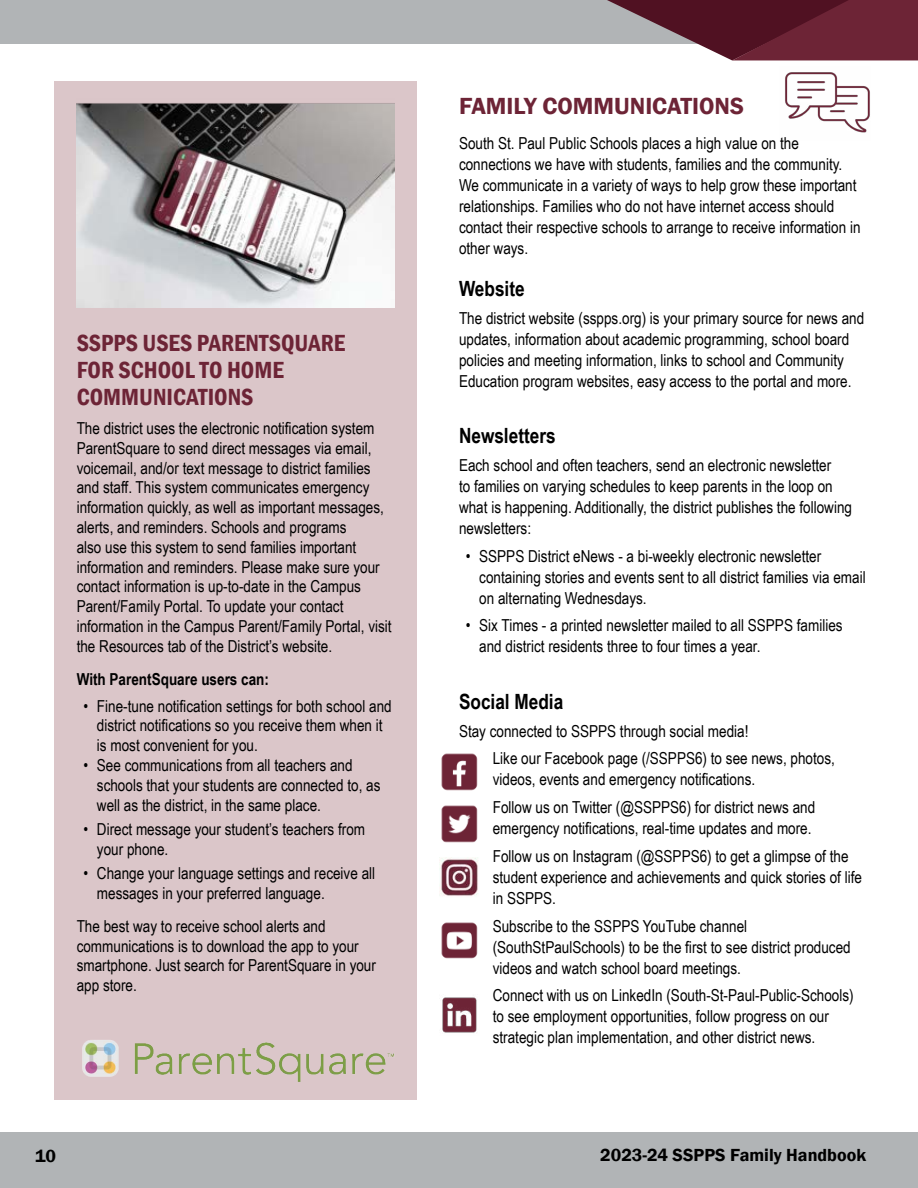
<style>
.page{position:relative;width:918px;height:1188px;background:#fff}
.page>*{position:absolute;margin:0;border:0;box-sizing:border-box;transform-origin:0 0}
.t1{font:600 condensed 24px/27px "Franklin Gothic";color:#6d2436}
.t2{font:600 24px "Franklin Gothic";color:#6d2436}
.t3{font:700 21px "Arial Narrow";color:#000}
.t4{font:600 18px "Franklin Gothic";color:#000}
.t5{font:16.5px/19.8px "Arial Narrow";color:#000}
.t6{font:700 16.5px "Arial Narrow";color:#000}
</style>
<div class="page">
<div style="left:0;top:1132px;width:918px;height:56px;background:#b1b4b6"></div>
<div style="left:0;top:0;width:918px;height:43px;background:#b1b4b6"></div>
<svg style="left:607px;top:0;width:311px;height:60px"></svg>
<div style="left:54px;top:81px;width:363px;height:1018px;background:#dbc6c9"></div>
<img style="left:82px;top:1040px;width:312px;height:42px">
<img style="left:785px;top:72px;width:85px;height:61px">
<img style="left:77px;top:103px;width:317px;height:204px">
<img style="left:441px;top:753px;width:37px;height:38px">
<img style="left:441px;top:805px;width:37px;height:38px">
<img style="left:440px;top:857px;width:38px;height:39px">
<img style="left:441px;top:922px;width:37px;height:37px">
<img style="left:442px;top:997px;width:35px;height:36px">
<h1 class="t1" style="left:77px;top:329px;width:270px">SSPPS USES PARENTSQUARE<br>FOR SCHOOL TO HOME<br>COMMUNICATIONS</h1>
<p class="t5" style="left:77px;top:418px;width:317px">The district uses the electronic notification system ParentSquare to send direct messages via email, voicemail, and/or text message to district families and staff. This system communicates emergency information quickly, as well as important messages, alerts, and reminders. Schools and programs<br>also use this system to send families important information and reminders. Please make sure your contact information is up-to-date in the Campus Parent/Family Portal. To update your contact information in the Campus Parent/Family Portal, visit the Resources tab of the District’s website.</p>
<p class="t6" style="left:77px;top:667px;width:194px">With ParentSquare users can:</p>
<p class="t5" style="left:97px;top:695px;width:296px;text-indent:-13px">• Fine-tune notification settings for both school and district notifications so you receive them when it is most convenient for you.</p>
<p class="t5" style="left:97px;top:755px;width:285px;text-indent:-13px">• See communications from all teachers and schools that your students are connected to, as well as the district, in the same place.</p>
<p class="t5" style="left:97px;top:818px;width:270px;text-indent:-13px">• Direct message your student’s teachers from your phone.</p>
<p class="t5" style="left:97px;top:862px;width:280px;text-indent:-13px">• Change your language settings and receive all messages in your preferred language.</p>
<p class="t5" style="left:77px;top:916px;width:301px">The best way to receive school alerts and communications is to download the app to your smartphone. Just search for ParentSquare in your app store.</p>
<h1 class="t2" style="left:459px;top:91px;width:287px">FAMILY COMMUNICATIONS</h1>
<p class="t5" style="left:459px;top:132px;width:403px;line-height:21px">South St. Paul Public Schools places a high value on the connections we have with students, families and the community.<br>We communicate in a variety of ways to help grow these important relationships. Families who do not have internet access should contact their respective schools to arrange to receive information in other ways.</p>
<p class="t3" style="left:459px;top:273px;width:67px">Website</p>
<p class="t5" style="left:459px;top:307px;width:407px;line-height:21px">The district website (sspps.org) is your primary source for news and updates, information about academic programming, school board policies and meeting information, links to school and Community Education program websites, easy access to the portal and more.</p>
<p class="t3" style="left:459px;top:420px;width:98px">Newsletters</p>
<p class="t5" style="left:459px;top:454px;width:395px;line-height:21px">Each school and often teachers, send an electronic newsletter<br>to families on varying schedules to keep parents in the loop on what is happening. Additionally, the district publishes the following newsletters:</p>
<p class="t5" style="left:479px;top:545px;width:388px;line-height:21px;text-indent:-13px">• SSPPS District eNews - a bi-weekly electronic newsletter containing stories and events sent to all district families via email on alternating Wednesdays.</p>
<p class="t5" style="left:479px;top:614px;width:365px;line-height:21px;text-indent:-13px">• Six Times - a printed newsletter mailed to all SSPPS families and district residents three to four times a year.</p>
<p class="t3" style="left:459px;top:686px;width:106px">Social Media</p>
<p class="t5" style="left:493px;top:716px;width:344px;line-height:27.8px;text-indent:-34px">Stay connected to SSPPS through social media!<br>Like our Facebook page (/SSPPS6) to see news, photos,</p>
<p class="t5" style="left:493px;top:765px;width:324px;line-height:27.8px">videos, events and emergency notifications.<br>Follow us on Twitter (@SSPPS6) for district news and</p>
<p class="t5" style="left:493px;top:814px;width:357px;line-height:27.8px">emergency notifications, real-time updates and more.<br>Follow us on Instagram (@SSPPS6) to get a glimpse of the</p>
<p class="t5" style="left:493px;top:866px;width:371px;line-height:21px">student experience and achievements and quick stories of life in SSPPS.</p>
<p class="t5" style="left:493px;top:915px;width:360px;line-height:21px">Subscribe to the SSPPS YouTube channel (SouthStPaulSchools) to be the first to see district produced videos and watch school board meetings.</p>
<p class="t5" style="left:493px;top:985px;width:362px;line-height:21px">Connect with us on LinkedIn (South-St-Paul-Public-Schools) to see employment opportunities, follow progress on our strategic plan implementation, and other district news.</p>
<p class="t4" style="left:35px;top:1145px;width:22px">10</p>
<p class="t4" style="left:600px;top:1144px;width:267px">2023-24 SSPPS Family Handbook</p>
</div>
